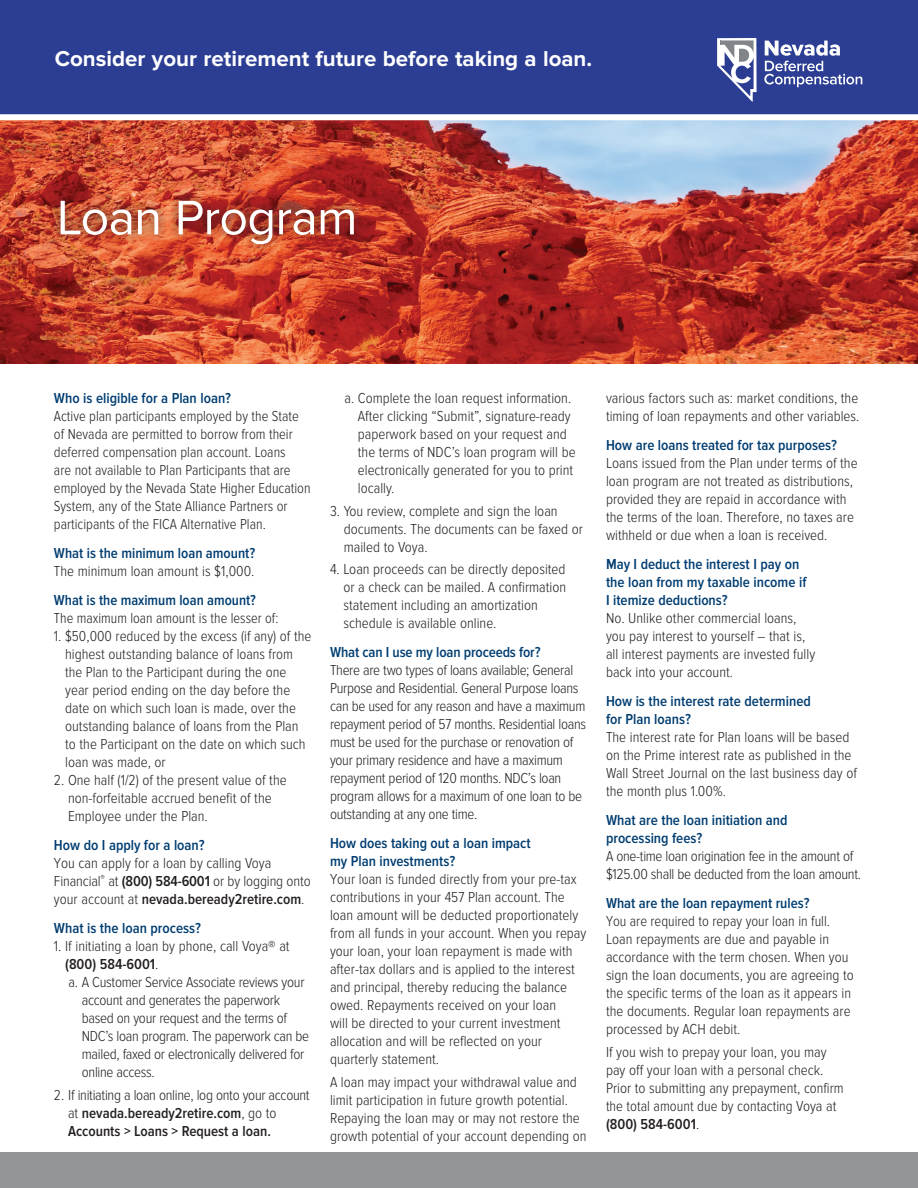
<style>
.page{position:relative;width:918px;height:1188px;background:#fff}
.page>*{position:absolute;margin:0;border:0;box-sizing:border-box;transform-origin:0 0}
.t1{font:50.25px "Proxima Nova";letter-spacing:-.015em;color:#fff}
.t2{font:700 22.35px "Proxima Nova";color:#fff}
.t3{font:300 15px/18px "Proxima Nova Cond";color:#231f20}
.t4{font:300 15px/18px "Proxima Nova Cond";letter-spacing:-.02em;color:#231f20}
.t5{font:600 15px/18px "Proxima Nova Cond";color:#003d71}
.t6{font:600 15px/18px "Proxima Nova Cond";color:#231f20}
.t7{font:300 15px "Proxima Nova Cond";color:#231f20;scale:.96 1}
.s1{font-weight:600}
.s2{font-weight:300}
</style>
<div class="page">
<img style="left:0;top:120px;width:918px;height:243px">
<div style="left:0;top:0;width:918px;height:114px;background:#2b3e93"></div>
<div style="left:0;top:1153px;width:918px;height:35px;background:#939598"></div>
<svg style="left:717px;top:38px;width:40px;height:64px"></svg>
<svg style="left:764px;top:41px;width:98px;height:46px"></svg>
<div style="left:51px;top:190px;width:313px;height:64px;background:#231f20;opacity:.75"></div>
<p class="t2" style="left:55px;top:46px;width:539px">Consider your retirement future before taking a loan.</p>
<p class="t1" style="left:57px;top:189px;width:302px">Loan Program</p>
<p class="t5" style="left:54px;top:390px;width:179px">Who is eligible for a Plan loan?</p>
<p class="t3" style="left:54px;top:408px;width:258px">Active plan participants employed by the State of Nevada are permitted to borrow from their deferred compensation plan account. Loans<br>are not available to Plan Participants that are employed by the Nevada State Higher Education System, any of the State Alliance Partners or participants of the FICA Alternative Plan.</p>
<p class="t5" style="left:54px;top:545px;width:203px">What is the minimum loan amount?</p>
<p class="t3" style="left:54px;top:563px;width:202px">The minimum loan amount is $1,000.</p>
<p class="t5" style="left:54px;top:592px;width:204px">What is the maximum loan amount?</p>
<p class="t7" style="left:54px;top:610px;width:235px">The maximum loan amount is the lesser of:</p>
<p class="t3" style="left:65px;top:628px;width:248px;text-indent:-11px">1. $50,000 reduced by the excess (if any) of the highest outstanding balance of loans from the Plan to the Participant during the one year period ending on the day before the date on which such loan is made, over the outstanding balance of loans from the Plan to the Participant on the date on which such loan was made, or</p>
<p class="t3" style="left:68px;top:772px;width:220px;text-indent:-14px">2. One half (1/2) of the present value of the non-forfeitable accrued benefit of the<br>Employee under the Plan.</p>
<p class="t5" style="left:54px;top:837px;width:152px">How do I apply for a loan?</p>
<p class="t3" style="left:54px;top:855px;width:258px">You can apply for a loan by calling Voya<br>Financial<sup>®</sup> at <span class="s1">(800) 584-6001</span> or by logging onto your account at <span class="s1">nevada.beready2retire.com</span>.</p>
<p class="t5" style="left:54px;top:920px;width:148px">What is the loan process?</p>
<p class="t3" style="left:65px;top:938px;width:226px;text-indent:-11px">1. If initiating a loan by phone, call Voya® at <span class="s1">(800) 584-6001</span>.</p>
<p class="t4" style="left:82px;top:974px;width:229px;text-indent:-13px">a. A Customer Service Associate reviews your account and generates the paperwork based on your request and the terms of NDC’s loan program. The paperwork can be mailed, faxed or electronically delivered for online access.</p>
<p class="t6" style="left:68px;top:1086px;width:243px;text-indent:-14px"><span class="s2">2. If initiating a loan online, log onto your account at</span> nevada.beready2retire.com<span class="s2">, go to<br></span>Accounts &gt; Loans &gt; Request a loan.</p>
<p class="t3" style="left:358px;top:390px;width:219px;text-indent:-13px">a. Complete the loan request information.<br>After clicking “Submit”, signature-ready paperwork based on your request and the terms of NDC’s loan program will be electronically generated for you to print locally.</p>
<p class="t3" style="left:344px;top:502px;width:241px;text-indent:-14px">3. You review, complete and sign the loan documents. The documents can be faxed or mailed to Voya.</p>
<p class="t3" style="left:343px;top:561px;width:224px;text-indent:-13px">4. Loan proceeds can be directly deposited or a check can be mailed. A confirmation statement including an amortization schedule is available online.</p>
<p class="t5" style="left:330px;top:644px;width:212px">What can I use my loan proceeds for?</p>
<p class="t4" style="left:330px;top:662px;width:258px">There are two types of loans available; General Purpose and Residential. General Purpose loans can be used for any reason and have a maximum repayment period of 57 months. Residential loans must be used for the purchase or renovation of your primary residence and have a maximum repayment period of 120 months. NDC’s loan program allows for a maximum of one loan to be outstanding at any one time.</p>
<p class="t5" style="left:330px;top:835px;width:202px">How does taking out a loan impact my Plan investments?</p>
<p class="t3" style="left:330px;top:871px;width:258px">Your loan is funded directly from your pre-tax contributions in your 457 Plan account. The loan amount will be deducted proportionately from all funds in your account. When you repay your loan, your loan repayment is made with after-tax dollars and is applied to the interest and principal, thereby reducing the balance owed. Repayments received on your loan<br>will be directed to your current investment allocation and will be reflected on your quarterly statement.</p>
<p class="t3" style="left:330px;top:1073px;width:258px">A loan may impact your withdrawal value and limit participation in future growth potential.<br>Repaying the loan may or may not restore the growth potential of your account depending on</p>
<p class="t3" style="left:606px;top:390px;width:255px">various factors such as: market conditions, the timing of loan repayments and other variables.</p>
<p class="t5" style="left:606px;top:437px;width:233px">How are loans treated for tax purposes?</p>
<p class="t3" style="left:606px;top:455px;width:253px">Loans issued from the Plan under terms of the loan program are not treated as distributions, provided they are repaid in accordance with the terms of the loan. Therefore, no taxes are withheld or due when a loan is received.</p>
<p class="t5" style="left:606px;top:556px;width:202px">May I deduct the interest I pay on the loan from my taxable income if<br>I itemize deductions?</p>
<p class="t3" style="left:606px;top:610px;width:211px">No. Unlike other commercial loans, you pay interest to yourself – that is, all interest payments are invested fully back into your account.</p>
<p class="t5" style="left:606px;top:693px;width:206px">How is the interest rate determined for Plan loans?</p>
<p class="t3" style="left:606px;top:729px;width:252px">The interest rate for Plan loans will be based on the Prime interest rate as published in the Wall Street Journal on the last business day of the month plus 1.00%.</p>
<p class="t5" style="left:606px;top:812px;width:183px">What are the loan initiation and processing fees?</p>
<p class="t4" style="left:606px;top:848px;width:257px">A one-time loan origination fee in the amount of $125.00 shall be deducted from the loan amount.</p>
<p class="t5" style="left:606px;top:895px;width:205px">What are the loan repayment rules?</p>
<p class="t3" style="left:606px;top:913px;width:249px">You are required to repay your loan in full.<br>Loan repayments are due and payable in accordance with the term chosen. When you sign the loan documents, you are agreeing to the specific terms of the loan as it appears in the documents. Regular loan repayments are processed by ACH debit.</p>
<p class="t3" style="left:606px;top:1043px;width:239px">If you wish to prepay your loan, you may pay off your loan with a personal check.<br>Prior to submitting any prepayment, confirm the total amount due by contacting Voya at <span class="s1">(800) 584-6001</span>.</p>
</div>
